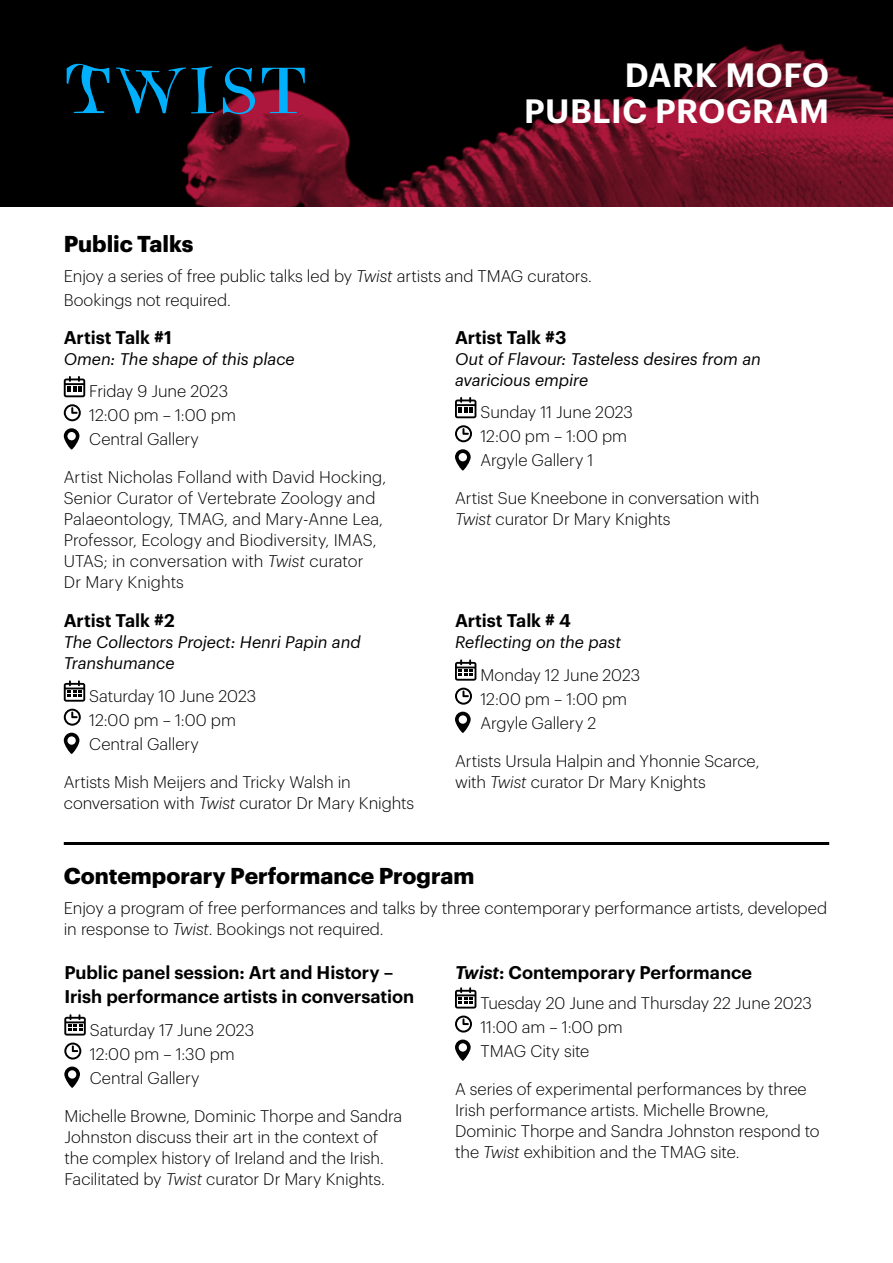
<style>
.page{position:relative;width:893px;height:1263px;background:#fff}
.page>*{position:absolute;margin:0;border:0;box-sizing:border-box;transform-origin:0 0}
.t1{font:600 33px/36px "Graphik";letter-spacing:.015em;color:#fff;text-align:right}
.t2{font:700 22.5px "Graphik";color:#000}
.t3{font:600 18px/24px "Graphik";color:#000}
.t4{font:300 16.5px/21px "Graphik";color:#000}
.t5{font:italic 16.5px/21px "Graphik";letter-spacing:-.005em;color:#000}
.s1{font-style:italic}
</style>
<div class="page">
<svg style="left:64px;top:376px;width:21px;height:21px"></svg>
<svg style="left:64px;top:404px;width:17px;height:17px"></svg>
<svg style="left:64px;top:428px;width:15px;height:21px"></svg>
<svg style="left:455px;top:397px;width:21px;height:21px"></svg>
<svg style="left:455px;top:425px;width:17px;height:17px"></svg>
<svg style="left:455px;top:449px;width:16px;height:21px"></svg>
<svg style="left:64px;top:680px;width:21px;height:22px"></svg>
<svg style="left:64px;top:709px;width:17px;height:17px"></svg>
<svg style="left:64px;top:733px;width:15px;height:21px"></svg>
<svg style="left:455px;top:659px;width:21px;height:22px"></svg>
<svg style="left:455px;top:688px;width:17px;height:17px"></svg>
<svg style="left:455px;top:712px;width:16px;height:21px"></svg>
<svg style="left:455px;top:987px;width:21px;height:21px"></svg>
<svg style="left:455px;top:1015px;width:17px;height:17px"></svg>
<svg style="left:455px;top:1039px;width:16px;height:22px"></svg>
<svg style="left:64px;top:1014px;width:22px;height:21px"></svg>
<svg style="left:64px;top:1042px;width:17px;height:17px"></svg>
<svg style="left:64px;top:1066px;width:16px;height:22px"></svg>
<hr style="left:64px;top:842px;width:765px;height:3px;background:#000">
<img style="left:0;top:0;width:893px;height:206px">
<svg style="left:223px;top:68px;width:32px;height:46px"></svg>
<svg style="left:67px;top:56px;width:42px;height:57px;background:#002a3d"></svg>
<svg style="left:116px;top:66px;width:98px;height:47px;background:#002a3d"></svg>
<svg style="left:262px;top:68px;width:43px;height:45px;background:#40395c"></svg>
<h1 class="t1" style="left:524px;top:55px;width:307px">DARK MOFO<br>PUBLIC PROGRAM</h1>
<h2 class="t2" style="left:64px;top:227px;width:131px">Public Talks</h2>
<p class="t4" style="left:64px;top:263px;width:529px;line-height:24px">Enjoy a series of free public talks led by <span class="s1">Twist</span> artists and TMAG curators.<br>Bookings not required.</p>
<p class="t3" style="left:64px;top:324px;width:110px">Artist Talk #1</p>
<p class="t5" style="left:64px;top:347px;width:232px">Omen: The shape of this place</p>
<p class="t4" style="left:89px;top:378px;width:148px;line-height:24px">Friday 9 June 2023<br>12:00 pm – 1:00 pm<br>Central Gallery</p>
<p class="t4" style="left:64px;top:465px;width:324px">Artist Nicholas Folland with David Hocking, Senior Curator of Vertebrate Zoology and Palaeontology, TMAG, and Mary-Anne Lea, Professor, Ecology and Biodiversity, IMAS, UTAS; in conversation with <span class="s1">Twist</span> curator<br>Dr Mary Knights</p>
<p class="t3" style="left:455px;top:324px;width:113px">Artist Talk #3</p>
<p class="t5" style="left:455px;top:347px;width:307px">Out of Flavour: Tasteless desires from an avaricious empire</p>
<p class="t4" style="left:480px;top:399px;width:154px;line-height:24px">Sunday 11 June 2023<br>12:00 pm – 1:00 pm<br>Argyle Gallery 1</p>
<p class="t4" style="left:455px;top:486px;width:306px">Artist Sue Kneebone in conversation with<br><span class="s1">Twist</span> curator Dr Mary Knights</p>
<p class="t3" style="left:64px;top:607px;width:112px">Artist Talk #2</p>
<p class="t5" style="left:64px;top:630px;width:298px">The Collectors Project: Henri Papin and<br>Transhumance</p>
<p class="t4" style="left:89px;top:682px;width:168px;line-height:24px">Saturday 10 June 2023<br>12:00 pm – 1:00 pm<br>Central Gallery</p>
<p class="t4" style="left:64px;top:770px;width:352px">Artists Mish Meijers and Tricky Walsh in conversation with <span class="s1">Twist</span> curator Dr Mary Knights</p>
<p class="t3" style="left:455px;top:607px;width:117px">Artist Talk # 4</p>
<p class="t5" style="left:455px;top:630px;width:168px">Reflecting on the past</p>
<p class="t4" style="left:480px;top:661px;width:161px;line-height:24px">Monday 12 June 2023<br>12:00 pm – 1:00 pm<br>Argyle Gallery 2</p>
<p class="t4" style="left:455px;top:749px;width:306px">Artists Ursula Halpin and Yhonnie Scarce, with <span class="s1">Twist</span> curator Dr Mary Knights</p>
<h2 class="t2" style="left:64px;top:859px;width:412px">Contemporary Performance Program</h2>
<p class="t4" style="left:64px;top:896px;width:765px">Enjoy a program of free performances and talks by three contemporary performance artists, developed in response to <span class="s1">Twist</span>. Bookings not required.</p>
<p class="t3" style="left:455px;top:959px;width:299px"><span class="s1">Twist</span>: Contemporary Performance</p>
<p class="t4" style="left:480px;top:989px;width:333px;line-height:24px">Tuesday 20 June and Thursday 22 June 2023<br>11:00 am – 1:00 pm<br>TMAG City site</p>
<p class="t4" style="left:455px;top:1077px;width:366px">A series of experimental performances by three Irish performance artists. Michelle Browne, Dominic Thorpe and Sandra Johnston respond to the <span class="s1">Twist</span> exhibition and the TMAG site.</p>
<p class="t3" style="left:64px;top:959px;width:351px">Public panel session: Art and History –<br>Irish performance artists in conversation</p>
<p class="t4" style="left:90px;top:1016px;width:166px;line-height:24px">Saturday 17 June 2023<br>12:00 pm – 1:30 pm<br>Central Gallery</p>
<p class="t4" style="left:64px;top:1104px;width:339px">Michelle Browne, Dominic Thorpe and Sandra Johnston discuss their art in the context of the complex history of Ireland and the Irish.<br>Facilitated by <span class="s1">Twist</span> curator Dr Mary Knights.</p>
</div>
